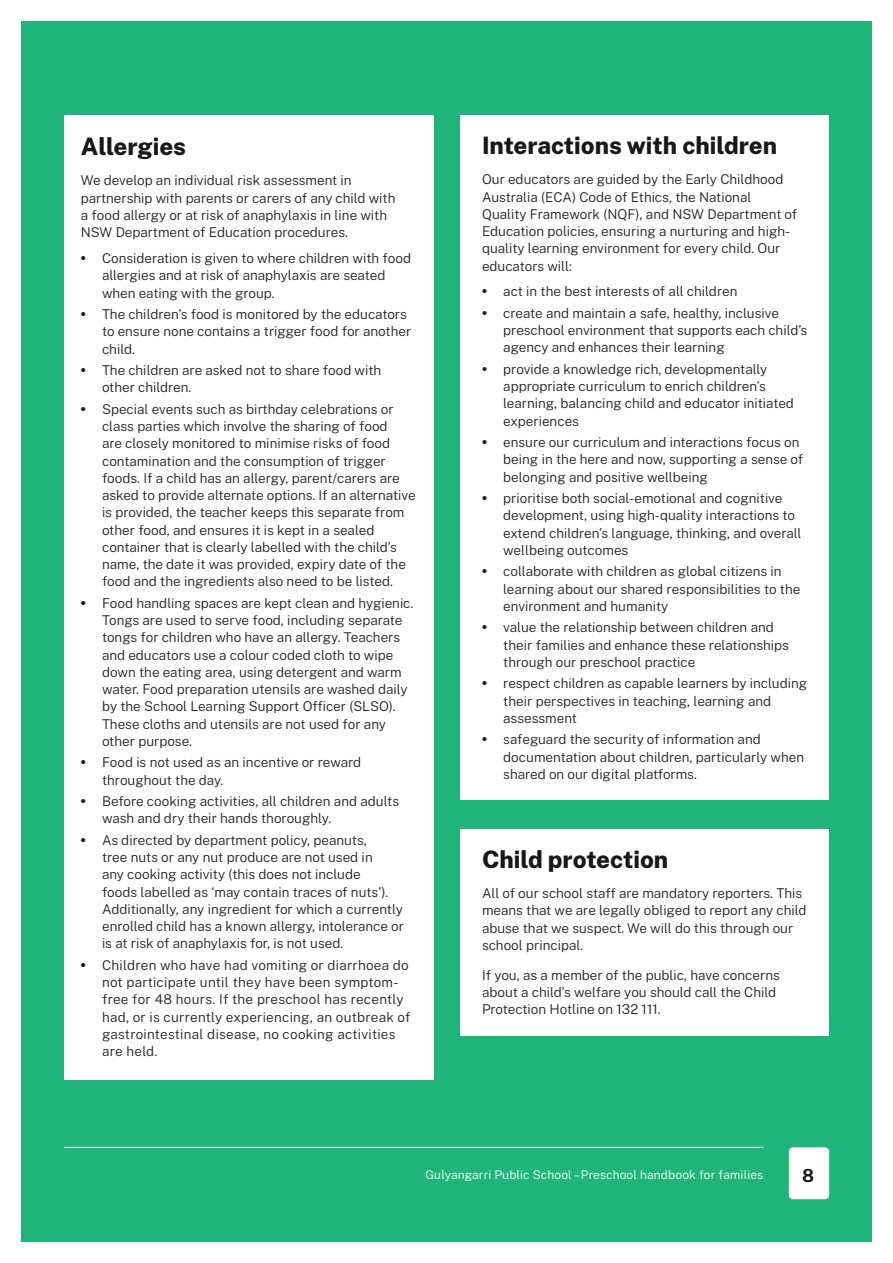
<style>
.page{position:relative;width:893px;height:1263px;background:#1eb47a}
.page>*{position:absolute;margin:0;border:0;box-sizing:border-box;transform-origin:0 0}
.Heading_-_H2_Extrabold{font:800 24px "Public Sans";color:#18181a}
.t1{font:700 18px "Public Sans";color:#18181a}
.Body{font:300 13.5px/17.2px "Public Sans";color:#231f20}
.Body-2{font:300 13.5px/17.2px "Public Sans";letter-spacing:.02em;color:#231f20}
.t2{font:300 12px "Public Sans";letter-spacing:.01em;color:#fff}
.s1{font-weight:900;color:#18181a}
</style>
<div class="page">
<div style="left:64px;top:116px;width:370px;height:964px;background:#fff"></div>
<div style="left:461px;top:116px;width:368px;height:684px;background:#fff"></div>
<div style="left:461px;top:829px;width:368px;height:206px;background:#fff"></div>
<div style="left:789px;top:1147px;width:40px;height:52px;background:#fff;border-radius:4px"></div>
<hr style="left:64px;top:1147px;width:699px;height:1px;background:#fff">
<div style="left:0;top:0;width:893px;height:1263px;border:21px solid #fff"></div>
<h2 class="Heading_-_H2_Extrabold" style="left:81px;top:129px;width:107px">Allergies</h2>
<p class="Body" style="left:81px;top:171px;width:316px">We develop an individual risk assessment in partnership with parents or carers of any child with a food allergy or at risk of anaphylaxis in line with NSW Department of Education procedures.</p>
<p class="Body" style="left:102px;top:249px;width:310px;text-indent:-21px"><span class="s1">•</span> Consideration is given to where children with food allergies and at risk of anaphylaxis are seated when eating with the group.</p>
<p class="Body" style="left:102px;top:305px;width:311px;text-indent:-21px"><span class="s1">•</span> The children’s food is monitored by the educators to ensure none contains a trigger food for another child.</p>
<p class="Body" style="left:102px;top:361px;width:281px;text-indent:-21px"><span class="s1">•</span> The children are asked not to share food with other children.</p>
<p class="Body" style="left:102px;top:400px;width:315px;text-indent:-21px"><span class="s1">•</span> Special events such as birthday celebrations or class parties which involve the sharing of food<br>are closely monitored to minimise risks of food contamination and the consumption of trigger foods. If a child has an allergy, parent/carers are asked to provide alternate options. If an alternative is provided, the teacher keeps this separate from other food, and ensures it is kept in a sealed container that is clearly labelled with the child’s name, the date it was provided, expiry date of the food and the ingredients also need to be listed.</p>
<p class="Body" style="left:102px;top:594px;width:313px;text-indent:-21px"><span class="s1">•</span> Food handling spaces are kept clean and hygienic.<br>Tongs are used to serve food, including separate tongs for children who have an allergy. Teachers and educators use a colour coded cloth to wipe down the eating area, using detergent and warm water. Food preparation utensils are washed daily by the School Learning Support Officer (SLSO).<br>These cloths and utensils are not used for any other purpose.</p>
<p class="Body" style="left:102px;top:753px;width:261px;text-indent:-21px"><span class="s1">•</span> Food is not used as an incentive or reward throughout the day.</p>
<p class="Body" style="left:102px;top:792px;width:299px;text-indent:-21px"><span class="s1">•</span> Before cooking activities, all children and adults wash and dry their hands thoroughly.</p>
<p class="Body" style="left:102px;top:831px;width:303px;text-indent:-21px"><span class="s1">•</span> As directed by department policy, peanuts,<br>tree nuts or any nut produce are not used in<br>any cooking activity (this does not include<br>foods labelled as ‘may contain traces of nuts’).<br>Additionally, any ingredient for which a currently enrolled child has a known allergy, intolerance or is at risk of anaphylaxis for, is not used.</p>
<p class="Body-2" style="left:102px;top:956px;width:310px;text-indent:-21px"><span class="s1">•</span> Children who have had vomiting or diarrhoea do not participate until they have been symptom&shy;free for 48 hours. If the preschool has recently had, or is currently experiencing, an outbreak of gastrointestinal disease, no cooking activities are held.</p>
<h2 class="Heading_-_H2_Extrabold" style="left:482px;top:127px;width:297px">Interactions with children</h2>
<p class="Body" style="left:482px;top:170px;width:317px">Our educators are guided by the Early Childhood Australia (ECA) Code of Ethics, the National Quality Framework (NQF), and NSW Department of Education policies, ensuring a nurturing and high&shy;quality learning environment for every child. Our educators will:</p>
<p class="Body" style="left:482px;top:282px;width:257px"><span class="s1">•</span> act in the best interests of all children</p>
<p class="Body" style="left:503px;top:304px;width:306px;text-indent:-21px"><span class="s1">•</span> create and maintain a safe, healthy, inclusive preschool environment that supports each child’s agency and enhances their learning</p>
<p class="Body" style="left:503px;top:360px;width:292px;text-indent:-21px"><span class="s1">•</span> provide a knowledge rich, developmentally appropriate curriculum to enrich children’s learning, balancing child and educator initiated experiences</p>
<p class="Body" style="left:503px;top:433px;width:301px;text-indent:-21px"><span class="s1">•</span> ensure our curriculum and interactions focus on being in the here and now, supporting a sense of belonging and positive wellbeing</p>
<p class="Body" style="left:503px;top:489px;width:300px;text-indent:-21px"><span class="s1">•</span> prioritise both social-emotional and cognitive development, using high-quality interactions to extend children’s language, thinking, and overall wellbeing outcomes</p>
<p class="Body" style="left:503px;top:562px;width:299px;text-indent:-21px"><span class="s1">•</span> collaborate with children as global citizens in learning about our shared responsibilities to the environment and humanity</p>
<p class="Body" style="left:503px;top:618px;width:287px;text-indent:-21px"><span class="s1">•</span> value the relationship between children and their families and enhance these relationships through our preschool practice</p>
<p class="Body" style="left:503px;top:674px;width:306px;text-indent:-21px"><span class="s1">•</span> respect children as capable learners by including their perspectives in teaching, learning and assessment</p>
<p class="Body" style="left:503px;top:730px;width:302px;text-indent:-21px"><span class="s1">•</span> safeguard the security of information and documentation about children, particularly when shared on our digital platforms.</p>
<h2 class="Heading_-_H2_Extrabold" style="left:482px;top:841px;width:188px">Child protection</h2>
<p class="Body" style="left:482px;top:884px;width:326px">All of our school staff are mandatory reporters. This means that we are legally obliged to report any child abuse that we suspect. We will do this through our school principal.</p>
<p class="Body" style="left:482px;top:966px;width:299px">If you, as a member of the public, have concerns about a child’s welfare you should call the Child<br>Protection Hotline on 132 111.</p>
<p class="t2" style="left:425px;top:1166px;width:339px">Gulyangarri Public School – Preschool handbook for families</p>
<h2 class="t1" style="left:802px;top:1162px;width:14px">8</h2>
</div>
